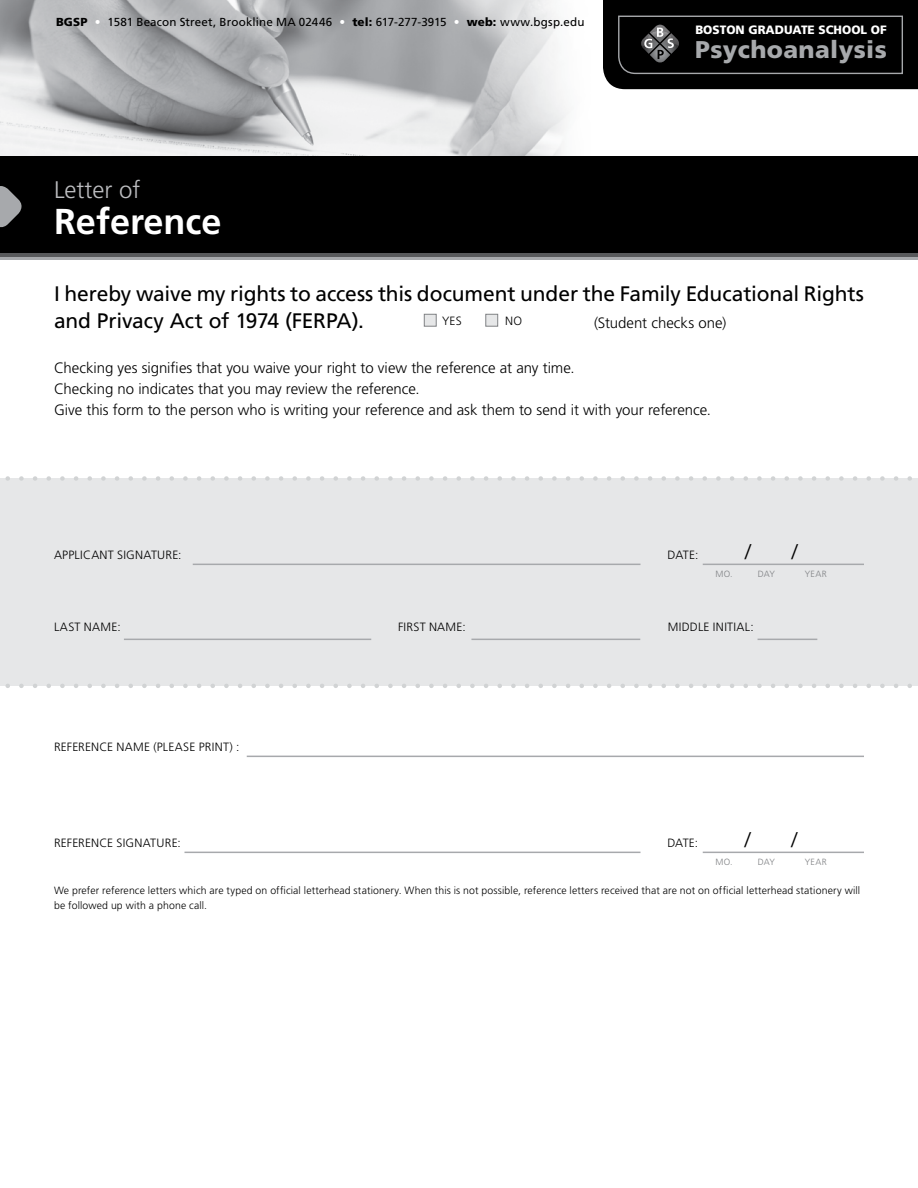
<style>
.page{position:relative;width:918px;height:1188px;background:#fff}
.page>*{position:absolute;margin:0;border:0;box-sizing:border-box;transform-origin:0 0}
.t1{font:700 36px "Frutiger";color:#fff}
.t2{font:900 24.15px "Frutiger";letter-spacing:.015em;color:#a7a9ac}
.t3{font:300 24px "Frutiger";color:#bcbdc0}
.t4{font:21px/27px "Frutiger";letter-spacing:-.01em;color:#000}
.t5{font:300 21px "Frutiger";color:#000}
.t6{font:300 15px/21px "Frutiger";color:#000}
.t7{font:900 12.15px "Frutiger";color:#fff}
.t8{font:300 12px "Frutiger";letter-spacing:.02em;color:#000}
.t9{font:11.7px "Frutiger";letter-spacing:.01em;color:#000}
.t10{font:300 10.5px/15px "Frutiger";letter-spacing:.01em;color:#000}
.t11{font:300 9px "Frutiger";letter-spacing:.03em;color:#808285}
.s1{font-weight:900}
.s2{font-weight:900;color:#fff}
</style>
<div class="page">
<img style="left:0;top:0;width:649px;height:156px">
<div style="left:0;top:478px;width:918px;height:208px;background:#e6e7e8"></div>
<hr style="left:193px;top:564px;width:447px;height:1px;background:#a7a9ac">
<hr style="left:703px;top:564px;width:161px;height:1px;background:#a7a9ac">
<hr style="left:124px;top:639px;width:247px;height:1px;background:#a7a9ac">
<hr style="left:758px;top:639px;width:59px;height:1px;background:#a7a9ac">
<hr style="left:471px;top:639px;width:169px;height:1px;background:#a7a9ac">
<hr style="left:184px;top:852px;width:456px;height:1px;background:#a7a9ac">
<hr style="left:703px;top:852px;width:161px;height:1px;background:#a7a9ac">
<svg style="left:5px;top:684px;width:907px;height:4px"></svg>
<svg style="left:5px;top:476px;width:907px;height:5px"></svg>
<hr style="left:247px;top:756px;width:617px;height:1px;background:#a7a9ac">
<div style="left:424px;top:314px;width:13px;height:13px;background:#e6e7e8;border:1px solid #808285"></div>
<div style="left:485px;top:314px;width:13px;height:13px;background:#e6e7e8;border:1px solid #808285"></div>
<svg style="left:603px;top:0;width:315px;height:89px;background:#09090a"></svg>
<div style="left:0;top:156px;width:918px;height:98px;background:#000"></div>
<svg style="left:0;top:254px;width:918px;height:4px;background:#6b6d6f"></svg>
<hr style="left:0;top:258px;width:918px;height:2px;background:#a7a9ac">
<svg style="left:0;top:186px;width:22px;height:41px"></svg>
<p class="t9" style="left:56px;top:15px;width:530px"><span class="s1">BGSP</span> <span class="s2">•</span> 1581 Beacon Street, Brookline MA 02446 <span class="s2">•</span> <span class="s1">tel:</span> 617-277-3915 <span class="s2">•</span> <span class="s1">web:</span> www.bgsp.edu</p>
<h3 class="t3" style="left:54px;top:177px;width:88px">Letter of</h3>
<h1 class="t1" style="left:54px;top:201px;width:169px">Reference</h1>
<p class="t7" style="left:695px;top:22px;width:193px">BOSTON GRADUATE SCHOOL OF</p>
<h2 class="t2" style="left:695px;top:35px;width:193px">Psychoanalysis</h2>
<h3 class="t4" style="left:54px;top:280px;width:812px">I hereby waive my rights to access this document under the Family Educational Rights and Privacy Act of 1974 (FERPA).</h3>
<p class="t8" style="left:442px;top:314px;width:21px">YES</p>
<p class="t8" style="left:505px;top:314px;width:18px">NO</p>
<p class="t6" style="left:594px;top:313px;width:134px">(Student checks one)</p>
<p class="t6" style="left:54px;top:358px;width:659px">Checking yes signifies that you waive your right to view the reference at any time.<br>Checking no indicates that you may review the reference.<br>Give this form to the person who is writing your reference and ask them to send it with your reference.</p>
<p class="t8" style="left:54px;top:548px;width:129px">APPLICANT SIGNATURE:</p>
<p class="t8" style="left:668px;top:548px;width:32px">DATE:</p>
<h3 class="t5" style="left:745px;top:540px;width:7px">/</h3>
<h3 class="t5" style="left:792px;top:540px;width:7px">/</h3>
<p class="t11" style="left:716px;top:569px;width:19px">MO.</p>
<p class="t11" style="left:758px;top:569px;width:19px">DAY</p>
<p class="t11" style="left:805px;top:569px;width:23px">YEAR</p>
<p class="t8" style="left:54px;top:620px;width:68px">LAST NAME:</p>
<p class="t8" style="left:398px;top:620px;width:69px">FIRST NAME:</p>
<p class="t8" style="left:668px;top:620px;width:87px">MIDDLE INITIAL:</p>
<p class="t8" style="left:54px;top:740px;width:187px">REFERENCE NAME (PLEASE PRINT) :</p>
<p class="t8" style="left:54px;top:836px;width:128px">REFERENCE SIGNATURE:</p>
<p class="t8" style="left:667px;top:836px;width:32px">DATE:</p>
<h3 class="t5" style="left:745px;top:828px;width:7px">/</h3>
<h3 class="t5" style="left:792px;top:828px;width:7px">/</h3>
<p class="t11" style="left:716px;top:857px;width:19px">MO.</p>
<p class="t11" style="left:758px;top:857px;width:19px">DAY</p>
<p class="t11" style="left:805px;top:857px;width:23px">YEAR</p>
<p class="t10" style="left:54px;top:883px;width:808px">We prefer reference letters which are typed on official letterhead stationery. When this is not possible, reference letters received that are not on official letterhead stationery will be followed up with a phone call.</p>
</div>
